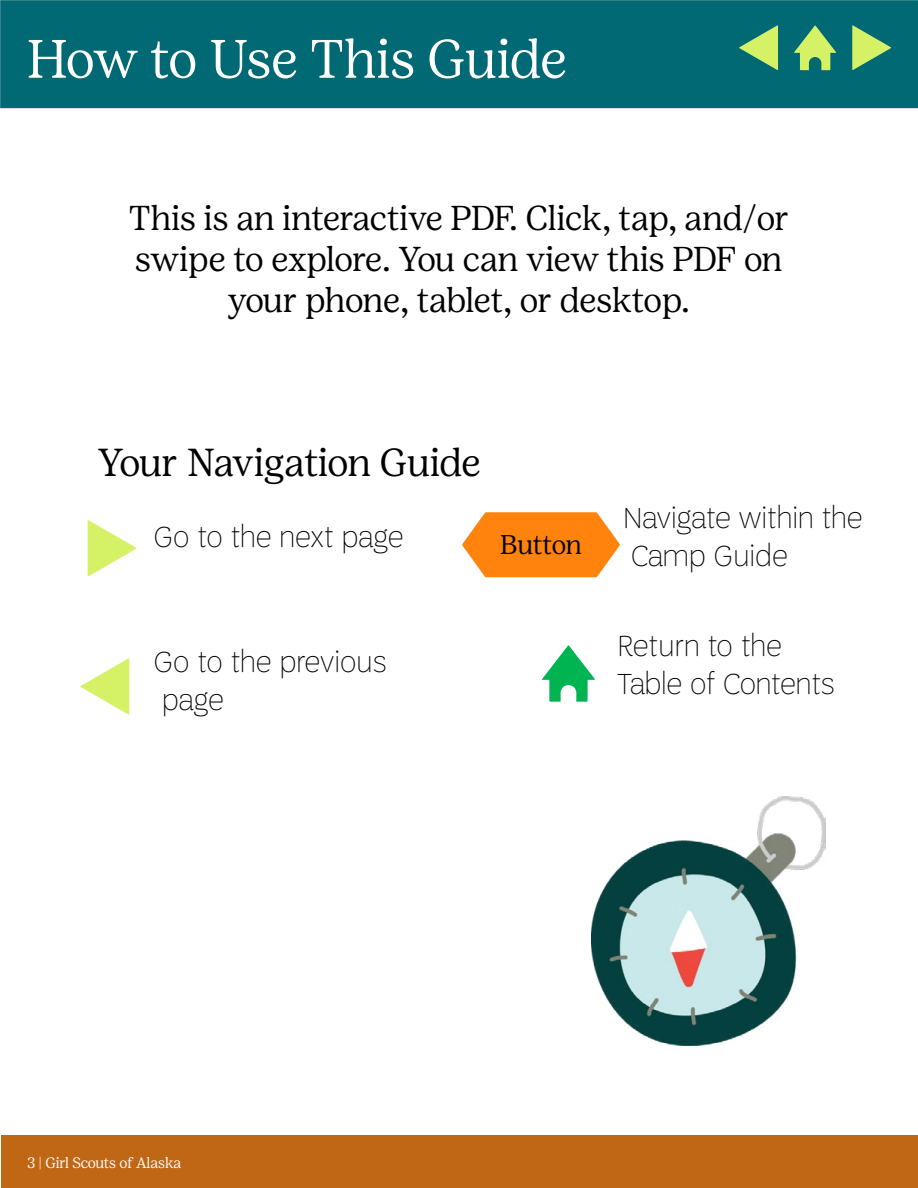
<style>
.page{position:relative;width:918px;height:1188px;background:#fff}
.page>*{position:absolute;margin:0;border:0;box-sizing:border-box;transform-origin:0 0}
.t1{font:300 54px "Girl Scout Display";letter-spacing:-.01em;color:#fff}
.t2{font:300 39px "Girl Scout Display";letter-spacing:-.015em;color:#000}
.t3{font:300 34.5px/41.4px "Girl Scout Display";letter-spacing:-.005em;color:#000;text-align:center}
.t4{font:100 31.5px/37.8px "Trefoil Sans";color:#000}
.t5{font:300 27px "Girl Scout Display";letter-spacing:-.02em;color:#000}
.t6{font:300 15px "Girl Scout Display";letter-spacing:-.02em;color:#fff}
</style>
<div class="page">
<div style="left:1px;top:1135px;width:917px;height:52px;background:#c06716"></div>
<div style="left:1px;top:1px;width:916px;height:107px;background:#006973"></div>
<div style="left:0;top:0;width:918px;height:108px;border:1px solid #006973"></div>
<svg style="left:852px;top:25px;width:39px;height:45px"></svg>
<svg style="left:794px;top:25px;width:42px;height:45px"></svg>
<svg style="left:739px;top:25px;width:39px;height:45px"></svg>
<svg style="left:88px;top:520px;width:49px;height:57px"></svg>
<svg style="left:80px;top:658px;width:49px;height:57px"></svg>
<svg style="left:542px;top:645px;width:53px;height:57px"></svg>
<svg style="left:462px;top:512px;width:158px;height:65px;background:#ff9530"></svg>
<img style="left:592px;top:797px;width:234px;height:249px">
<h1 class="t1" style="left:27px;top:26px;width:541px">How to Use This Guide</h1>
<p class="t3" style="left:129px;top:196px;width:662px">This is an interactive PDF. Click, tap, and/or swipe to explore. You can view this PDF on your phone, tablet, or desktop.</p>
<p class="t2" style="left:98px;top:439px;width:384px">Your Navigation Guide</p>
<p class="t4" style="left:154px;top:518px;width:251px">Go to the next page</p>
<p class="t5" style="left:500px;top:528px;width:83px">Button</p>
<p class="t4" style="left:154px;top:644px;width:234px">Go to the previous page</p>
<p class="t4" style="left:623px;top:499px;width:241px">Navigate within the<br>Camp Guide</p>
<p class="t4" style="left:617px;top:627px;width:219px">Return to the<br>Table of Contents</p>
<p class="t6" style="left:27px;top:1153px;width:156px">3 | Girl Scouts of Alaska</p>
</div>
